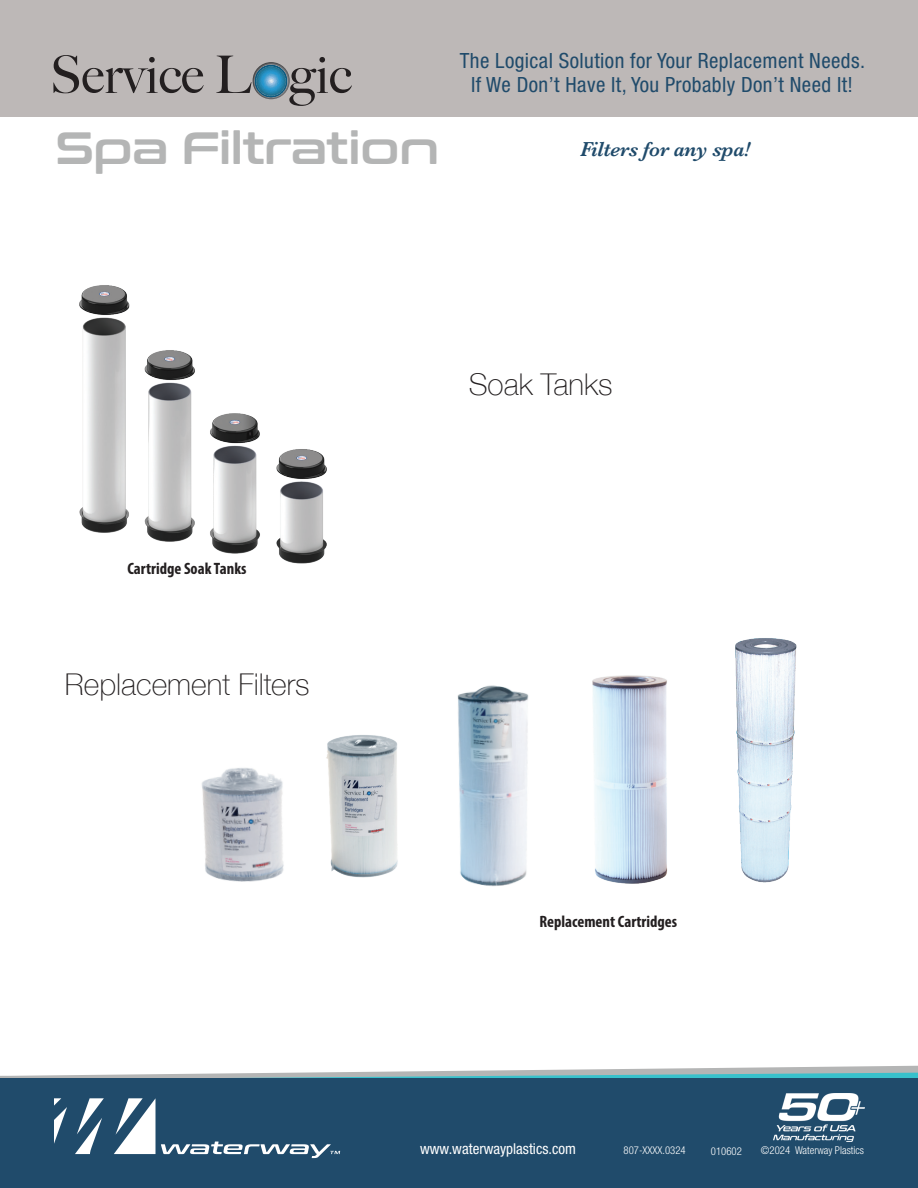
<style>
.page{position:relative;width:918px;height:1188px;background:#fff}
.page>*{position:absolute;margin:0;border:0;box-sizing:border-box;transform-origin:0 0}
.t1{font:500 51.9px "Big Caslon";color:#231f20}
.t2{font:45px "Conthrax Sb";letter-spacing:-.01em;color:#b4b5b5}
.t3{font:100 30px "Helvetica Neue";color:#231f20}
.t4{font:condensed 21px/24px "Helvetica Neue LT Pro";letter-spacing:.02em;color:#204b6b;text-align:center}
.t5{font:italic 600 21px "Baskerville";letter-spacing:-.015em;color:#204b6b}
.t6{font:700 condensed 16.5px "Myriad Pro";color:#231f20}
.t7{font:condensed 15px "Helvetica Neue LT Pro";color:#fff}
.t8{font:300 condensed 10.8px "Helvetica Neue LT Pro";color:#fff}
</style>
<div class="page">
<svg style="left:275px;top:1066px;width:643px;height:7px"></svg>
<svg style="left:0;top:1073px;width:918px;height:5px;background:#88bfc4"></svg>
<div style="left:0;top:1078px;width:918px;height:110px;background:#204b6b"></div>
<svg style="left:75px;top:1098px;width:29px;height:56px"></svg>
<svg style="left:54px;top:1098px;width:13px;height:46px"></svg>
<svg style="left:114px;top:1098px;width:226px;height:60px"></svg>
<img style="left:773px;top:1094px;width:91px;height:47px">
<div style="left:0;top:0;width:918px;height:116px;background:#bdb8b7"></div>
<svg style="left:253px;top:62px;width:37px;height:37px"></svg>
<img style="left:79px;top:285px;width:248px;height:279px">
<img style="left:735px;top:638px;width:62px;height:245px">
<img style="left:201px;top:768px;width:83px;height:114px">
<img style="left:326px;top:735px;width:72px;height:143px">
<img style="left:592px;top:675px;width:76px;height:209px">
<img style="left:457px;top:685px;width:72px;height:201px">
<h1 class="t1" style="left:50px;top:32px;width:303px">Service L gic</h1>
<p class="t4" style="left:460px;top:48px;width:407px">The Logical Solution for Your Replacement Needs.<br>If We Don’t Have It, You Probably Don’t Need It!</p>
<h2 class="t2" style="left:55px;top:113px;width:385px">Spa Filtration</h2>
<p class="t5" style="left:580px;top:135px;width:171px">Filters for any spa!</p>
<p class="t6" style="left:127px;top:558px;width:121px">Cartridge Soak Tanks</p>
<h3 class="t3" style="left:65px;top:662px;width:246px">Replacement Filters</h3>
<h3 class="t3" style="left:469px;top:362px;width:145px">Soak Tanks</h3>
<p class="t6" style="left:539px;top:912px;width:139px">Replacement Cartridges</p>
<p class="t7" style="left:420px;top:1140px;width:157px">www.waterwayplastics.com</p>
<p class="t8" style="left:624px;top:1144px;width:64px">807-XXXX.0324</p>
<p class="t8" style="left:711px;top:1144px;width:32px">010602</p>
<p class="t8" style="left:761px;top:1144px;width:105px">©2024 Waterway Plastics</p>
</div>
